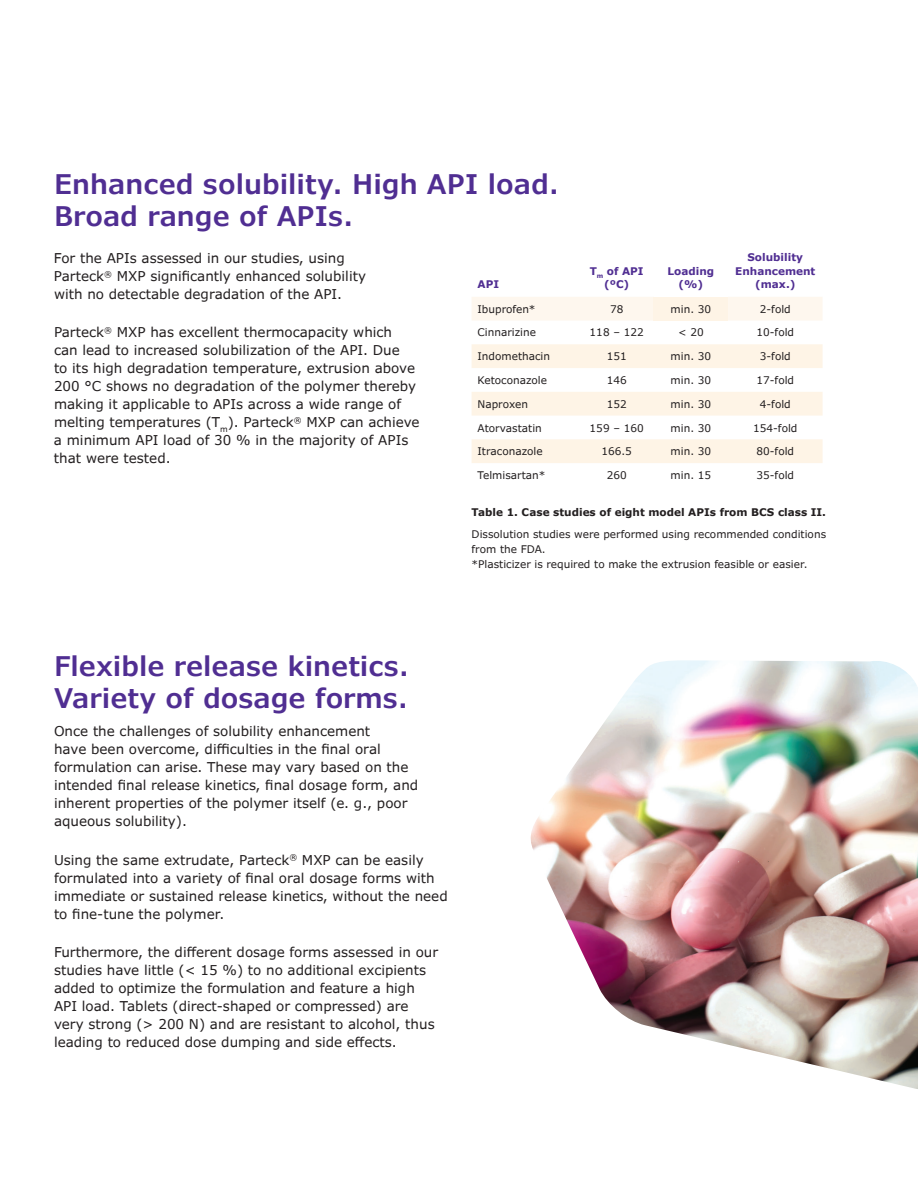
<style>
.page{position:relative;width:918px;height:1188px;background:#fff}
.page>*{position:absolute;margin:0;border:0;box-sizing:border-box;transform-origin:0 0}
.t1{font:600 27px/31.5px "Verdana Pro";color:#502e92}
.t2{font:13.5px/18px "Verdana Pro";color:#231f20}
.t3{font:10.5px/15px "Verdana Pro";color:#231f20}
.t4{font:700 10.5px/13.5px "Verdana Pro";color:#502e92;text-align:center}
.t5{font:700 10.5px "Verdana Pro";color:#231f20}
</style>
<div class="page">
<img style="left:530px;top:660px;width:388px;height:429px">
<div style="left:472px;top:297px;width:350px;height:24px;background:#fef7ee"></div>
<div style="left:654px;top:297px;width:74px;height:24px;background:#fef4e6"></div>
<svg style="left:472px;top:344px;width:351px;height:119px"></svg>
<h1 class="t1" style="left:54px;top:169px;width:507px">Enhanced solubility. High API load.<br>Broad range of APIs.</h1>
<p class="t2" style="left:54px;top:249px;width:314px">For the APIs assessed in our studies, using<br>Parteck<sup>®</sup> MXP significantly enhanced solubility with no detectable degradation of the API.</p>
<p class="t2" style="left:54px;top:324px;width:367px">Parteck<sup>®</sup> MXP has excellent thermocapacity which<br>can lead to increased solubilization of the API. Due<br>to its high degradation temperature, extrusion above 200 °C shows no degradation of the polymer thereby making it applicable to APIs across a wide range of melting temperatures (T<sub>m</sub>). Parteck<sup>®</sup> MXP can achieve a minimum API load of 30 % in the majority of APIs that were tested.</p>
<p class="t4" style="left:478px;top:278px;width:23px">API</p>
<p class="t4" style="left:590px;top:264px;width:56px">T<sub>m</sub> of API (ºC)</p>
<p class="t4" style="left:668px;top:264px;width:48px">Loading (%)</p>
<p class="t4" style="left:735px;top:251px;width:82px">Solubility<br>Enhancement (max.)</p>
<p class="t3" style="left:478px;top:302px;width:60px">Ibuprofen*</p>
<p class="t3" style="left:610px;top:302px;width:15px">78</p>
<p class="t3" style="left:671px;top:302px;width:42px">min. 30</p>
<p class="t3" style="left:760px;top:302px;width:32px">2-fold</p>
<p class="t3" style="left:478px;top:325px;width:60px">Cinnarizine</p>
<p class="t3" style="left:590px;top:325px;width:56px">118 – 122</p>
<p class="t3" style="left:678px;top:325px;width:27px">&lt; 20</p>
<p class="t3" style="left:757px;top:325px;width:39px">10-fold</p>
<p class="t3" style="left:478px;top:349px;width:74px">Indomethacin</p>
<p class="t3" style="left:607px;top:349px;width:22px">151</p>
<p class="t3" style="left:671px;top:349px;width:42px">min. 30</p>
<p class="t3" style="left:760px;top:349px;width:32px">3-fold</p>
<p class="t3" style="left:478px;top:373px;width:71px">Ketoconazole</p>
<p class="t3" style="left:607px;top:373px;width:22px">146</p>
<p class="t3" style="left:671px;top:373px;width:42px">min. 30</p>
<p class="t3" style="left:757px;top:373px;width:39px">17-fold</p>
<p class="t3" style="left:478px;top:397px;width:52px">Naproxen</p>
<p class="t3" style="left:607px;top:397px;width:22px">152</p>
<p class="t3" style="left:671px;top:397px;width:42px">min. 30</p>
<p class="t3" style="left:760px;top:397px;width:32px">4-fold</p>
<p class="t3" style="left:478px;top:420px;width:66px">Atorvastatin</p>
<p class="t3" style="left:590px;top:420px;width:56px">159 – 160</p>
<p class="t3" style="left:671px;top:420px;width:42px">min. 30</p>
<p class="t3" style="left:753px;top:420px;width:46px">154-fold</p>
<p class="t3" style="left:478px;top:444px;width:67px">Itraconazole</p>
<p class="t3" style="left:601px;top:444px;width:32px">166.5</p>
<p class="t3" style="left:671px;top:444px;width:42px">min. 30</p>
<p class="t3" style="left:757px;top:444px;width:39px">80-fold</p>
<p class="t3" style="left:478px;top:468px;width:70px">Telmisartan*</p>
<p class="t3" style="left:607px;top:468px;width:22px">260</p>
<p class="t3" style="left:671px;top:468px;width:42px">min. 15</p>
<p class="t3" style="left:757px;top:468px;width:39px">35-fold</p>
<p class="t5" style="left:472px;top:505px;width:356px">Table 1. Case studies of eight model APIs from BCS class II.</p>
<p class="t3" style="left:472px;top:527px;width:356px">Dissolution studies were performed using recommended conditions from the FDA.<br>*Plasticizer is required to make the extrusion feasible or easier.</p>
<h1 class="t1" style="left:54px;top:651px;width:357px">Flexible release kinetics.<br>Variety of dosage forms.</h1>
<p class="t2" style="left:54px;top:723px;width:366px">Once the challenges of solubility enhancement<br>have been overcome, difficulties in the final oral formulation can arise. These may vary based on the intended final release kinetics, final dosage form, and inherent properties of the polymer itself (e. g., poor aqueous solubility).</p>
<p class="t2" style="left:54px;top:851px;width:395px">Using the same extrudate, Parteck<sup>®</sup> MXP can be easily formulated into a variety of final oral dosage forms with immediate or sustained release kinetics, without the need to fine-tune the polymer.</p>
<p class="t2" style="left:54px;top:943px;width:386px">Furthermore, the different dosage forms assessed in our studies have little (&lt; 15 %) to no additional excipients added to optimize the formulation and feature a high API load. Tablets (direct-shaped or compressed) are very strong (&gt; 200 N) and are resistant to alcohol, thus leading to reduced dose dumping and side effects.</p>
</div>
